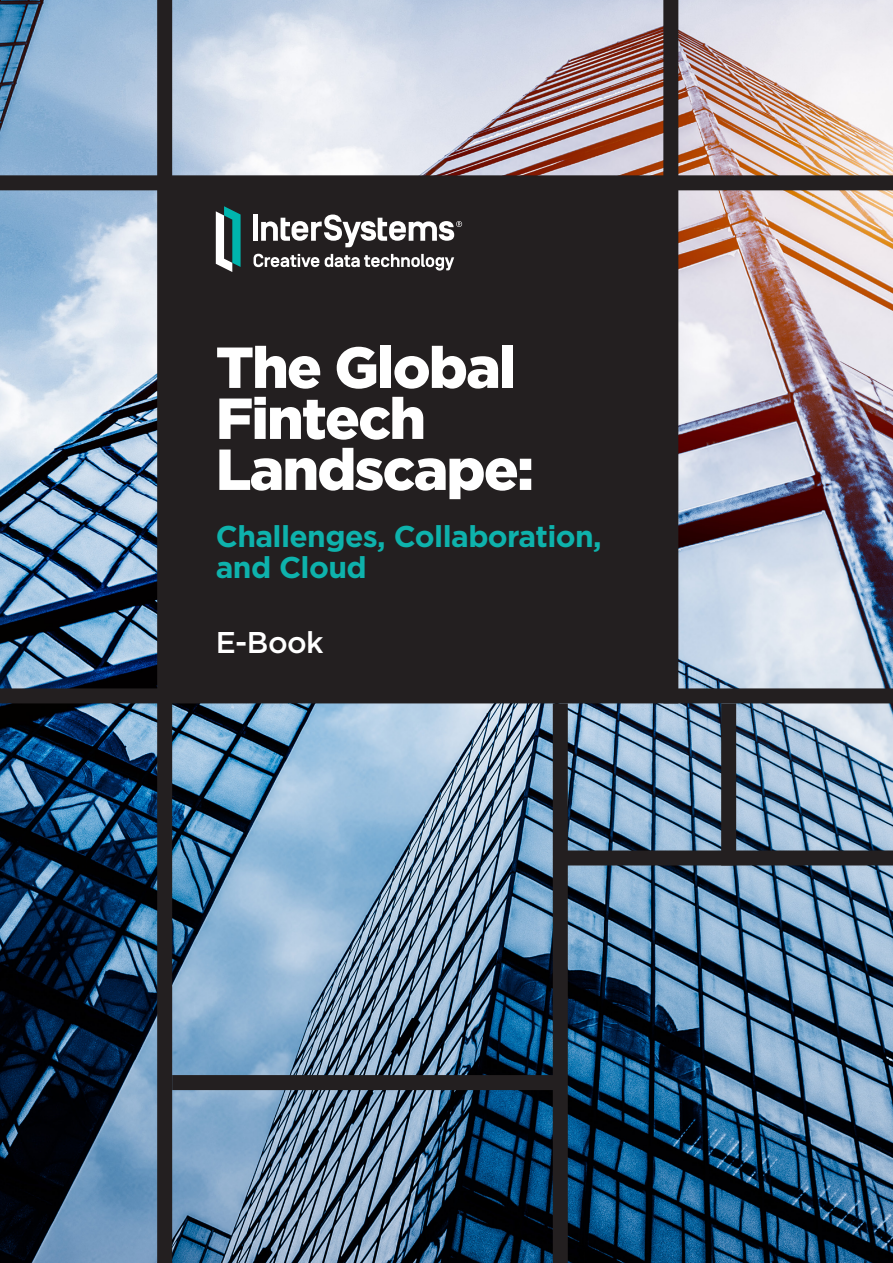
<style>
.page{position:relative;width:893px;height:1263px;background:#fff}
.page>*{position:absolute;margin:0;border:0;box-sizing:border-box;transform-origin:0 0}
.t1{font:900 57.75px/51px "Gotham";letter-spacing:-.03em;color:#fff}
.pull-out_green{font:700 30px/31.5px "Gotham";letter-spacing:-.02em;color:#0eb2ac}
.pull-out_green-2{font:500 30px "Gotham";color:#fff}
</style>
<div class="page">
<img style="left:0;top:0;width:893px;height:1263px">
<div style="left:157px;top:0;width:15px;height:1263px;background:#231f20"></div>
<div style="left:553px;top:703px;width:15px;height:560px;background:#231f20"></div>
<div style="left:721px;top:703px;width:15px;height:162px;background:#231f20"></div>
<div style="left:663px;top:0;width:15px;height:703px;background:#231f20"></div>
<div style="left:172px;top:188px;width:491px;height:508px;background:#231f20"></div>
<hr style="left:254px;top:214px;width:4px;height:27px;background:#fff">
<svg style="left:261px;top:214px;width:201px;height:33px"></svg>
<svg style="left:216px;top:206px;width:25px;height:66px"></svg>
<svg style="left:254px;top:254px;width:65px;height:13px"></svg>
<svg style="left:325px;top:254px;width:129px;height:17px"></svg>
<div style="left:0;top:175px;width:893px;height:15px;background:#231f20"></div>
<div style="left:0;top:688px;width:893px;height:15px;background:#231f20"></div>
<div style="left:560px;top:850px;width:333px;height:15px;background:#231f20"></div>
<div style="left:172px;top:1075px;width:388px;height:15px;background:#231f20"></div>
<p class="t1" style="left:216px;top:341px;width:320px">The Global<br>Fintech<br>Landscape:</p>
<p class="pull-out_green" style="left:216px;top:520px;width:387px">Challenges, Collaboration, and Cloud</p>
<p class="pull-out_green-2" style="left:216px;top:626px;width:109px">E-Book</p>
</div>
